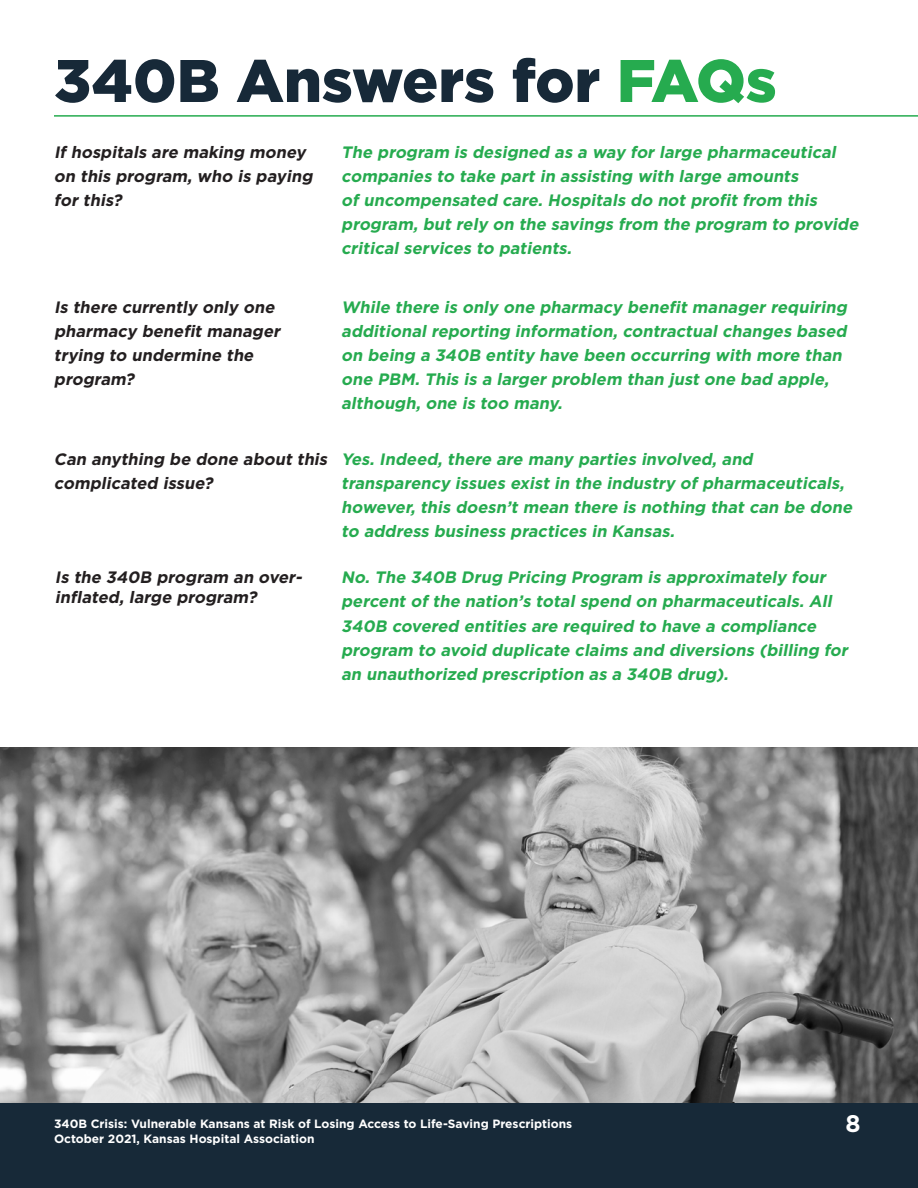
<style>
.page{position:relative;width:918px;height:1188px;background:#fff}
.page>*{position:absolute;margin:0;border:0;box-sizing:border-box;transform-origin:0 0}
.t1{font:900 60px "Gotham";color:#172938}
.t2{font:700 24px "Gotham";color:#fff}
.t3{font:italic 700 16.5px/24px "Gotham";color:#26ab4f}
.t4{font:italic 700 16.5px/24px "Gotham";color:#231f20}
.t5{font:700 12px "Gotham";color:#fff}
.s1{color:#26ab4f}
</style>
<div class="page">
<hr style="left:54px;top:115px;width:864px;height:2px;background:#26ab4f">
<img style="left:0;top:747px;width:918px;height:357px">
<div style="left:0;top:1104px;width:918px;height:84px;background:#172938"></div>
<p class="t1" style="left:54px;top:39px;width:724px">340B Answers for <span class="s1">FAQs</span></p>
<p class="t4" style="left:54px;top:140px;width:264px">If hospitals are making money on this program, who is paying for this?</p>
<p class="t3" style="left:341px;top:140px;width:523px">The program is designed as a way for large pharmaceutical companies to take part in assisting with large amounts<br>of uncompensated care. Hospitals do not profit from this program, but rely on the savings from the program to provide critical services to patients.</p>
<p class="t4" style="left:54px;top:295px;width:231px">Is there currently only one pharmacy benefit manager trying to undermine the program?</p>
<p class="t3" style="left:341px;top:296px;width:511px">While there is only one pharmacy benefit manager requiring additional reporting information, contractual changes based on being a 340B entity have been occurring with more than one PBM. This is a larger problem than just one bad apple, although, one is too many.</p>
<p class="t4" style="left:54px;top:447px;width:279px">Can anything be done about this complicated issue?</p>
<p class="t3" style="left:341px;top:447px;width:516px">Yes. Indeed, there are many parties involved, and transparency issues exist in the industry of pharmaceuticals, however, this doesn’t mean there is nothing that can be done to address business practices in Kansas.</p>
<p class="t4" style="left:55px;top:568px;width:252px;line-height:19.8px">Is the 340B program an over&shy;inflated, large program?</p>
<p class="t3" style="left:341px;top:566px;width:512px">No. The 340B Drug Pricing Program is approximately four percent of the nation’s total spend on pharmaceuticals. All 340B covered entities are required to have a compliance program to avoid duplicate claims and diversions (billing for an unauthorized prescription as a 340B drug).</p>
<p class="t5" style="left:54px;top:1116px;width:520px">340B Crisis: Vulnerable Kansans at Risk of Losing Access to Life-Saving Prescriptions</p>
<p class="t5" style="left:54px;top:1131px;width:262px">October 2021, Kansas Hospital Association</p>
<p class="t2" style="left:846px;top:1107px;width:17px">8</p>
</div>
